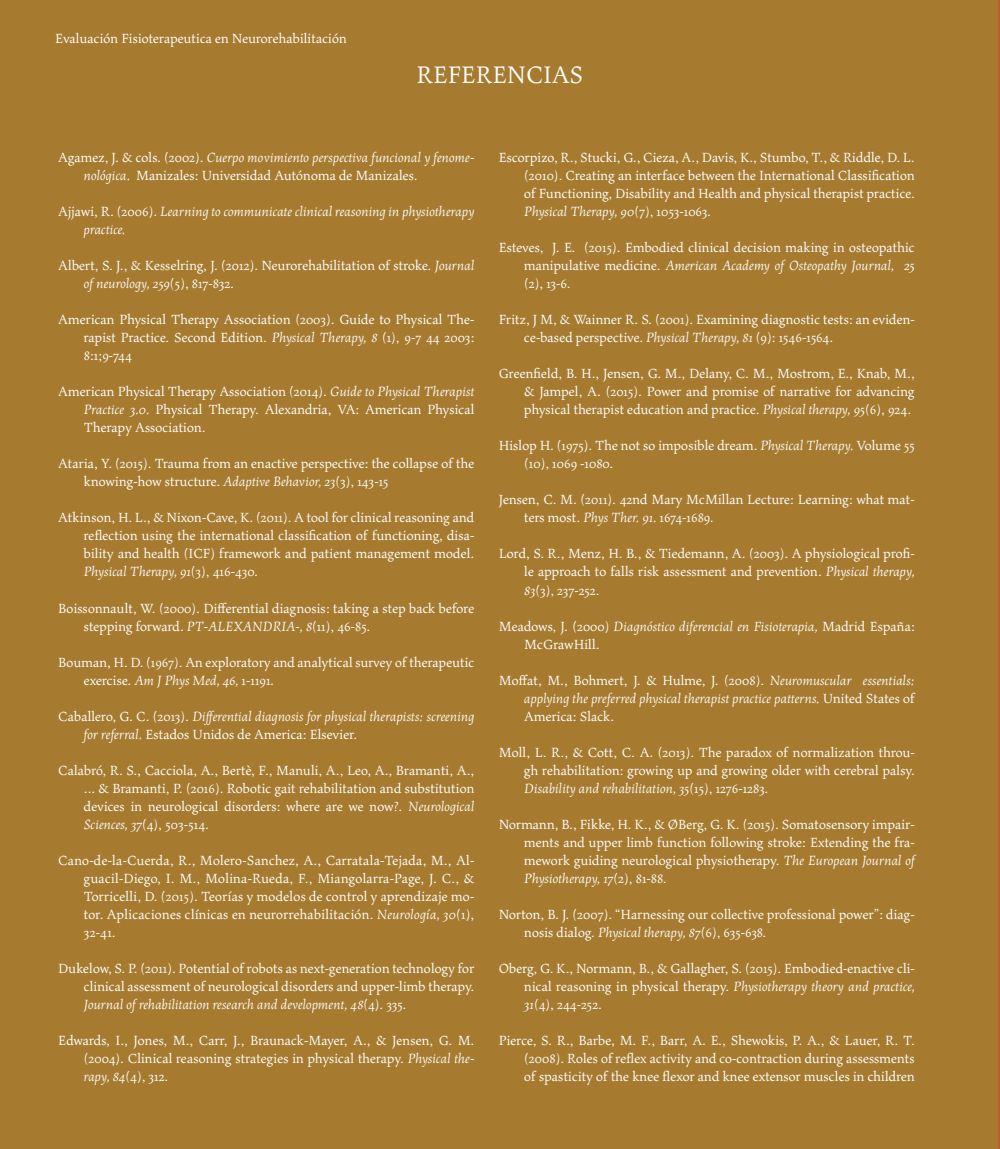
<style>
.page{position:relative;width:1000px;height:1149px;background:#fff}
.page>*{position:absolute;margin:0;border:0;box-sizing:border-box;transform-origin:0 0}
.t1{font:27px "Maiola Pro";color:#fff}
.t2{font:15px/18px "Maiola Pro";color:#fff;text-align:justify}
.t3{font:italic 15px/18px "Maiola Pro";color:#fff}
.s1{font-style:italic}
.s2{font-style:normal}
</style>
<div class="page">
<div style="left:0;top:0;width:998px;height:1148px;background:#a67b30"></div>
<svg style="left:998px;top:0;width:1px;height:1148px"></svg>
<p class="t2" style="left:55px;top:29px;width:293px">Evaluación Fisioterapeutica en Neurorehabilitación</p>
<h1 class="t1" style="left:416px;top:60px;width:168px">REFERENCIAS</h1>
<p class="t2" style="left:84px;top:149px;width:392px;text-indent:-26px">Agamez, J. &amp; cols. (2002). <span class="s1">Cuerpo movimiento perspectiva funcional y fenome&shy;nológica.</span> Manizales: Universidad Autónoma de Manizales.</p>
<p class="t3" style="left:84px;top:203px;width:392px;text-indent:-26px"><span class="s2">Ajjawi, R. (2006).</span> Learning to communicate clinical reasoning in physiotherapy practice.</p>
<p class="t2" style="left:84px;top:257px;width:392px;text-indent:-26px">Albert, S. J., &amp; Kesselring, J. (2012). Neurorehabilitation of stroke. <span class="s1">Journal of neurology, 259</span>(5), 817-832.</p>
<p class="t2" style="left:84px;top:311px;width:392px;text-indent:-26px">American Physical Therapy Association (2003). Guide to Physical The&shy;rapist Practice. Second Edition. <span class="s1">Physical Therapy, 8</span> (1), 9-7 44 2003:<br>8:1;9-744</p>
<p class="t2" style="left:84px;top:383px;width:392px;text-indent:-26px">American Physical Therapy Association (2014). <span class="s1">Guide to Physical Therapist Practice 3.0.</span> Physical Therapy. Alexandria, VA: American Physical Therapy Association.</p>
<p class="t2" style="left:84px;top:455px;width:392px;text-indent:-26px">Ataria, Y. (2015). Trauma from an enactive perspective: the collapse of the knowing-how structure. <span class="s1">Adaptive Behavior, 23</span>(3), 143-15</p>
<p class="t2" style="left:84px;top:509px;width:392px;text-indent:-26px">Atkinson, H. L., &amp; Nixon-Cave, K. (2011). A tool for clinical reasoning and reflection using the international classification of functioning, disa&shy;bility and health (ICF) framework and patient management model.<br><span class="s1">Physical Therapy, 91</span>(3), 416-430.</p>
<p class="t2" style="left:84px;top:599px;width:392px;text-indent:-26px">Boissonnault, W. (2000). Differential diagnosis: taking a step back before stepping forward. <span class="s1">PT-ALEXANDRIA-, 8</span>(11), 46-85.</p>
<p class="t2" style="left:84px;top:653px;width:392px;text-indent:-26px">Bouman, H. D. (1967). An exploratory and analytical survey of therapeutic exercise. <span class="s1">Am J Phys Med, 46,</span> 1-1191.</p>
<p class="t3" style="left:84px;top:707px;width:392px;text-indent:-26px"><span class="s2">Caballero, G. C. (2013).</span> Differential diagnosis for physical therapists: screening for referral. <span class="s2">Estados Unidos de America: Elsevier.</span></p>
<p class="t2" style="left:84px;top:761px;width:392px;text-indent:-26px">Calabró, R. S., Cacciola, A., Bertè, F., Manuli, A., Leo, A., Bramanti, A., ... &amp; Bramanti, P. (2016). Robotic gait rehabilitation and substitution devices in neurological disorders: where are we now?. <span class="s1">Neurological Sciences, 37</span>(4), 503-514.</p>
<p class="t2" style="left:84px;top:851px;width:392px;text-indent:-26px">Cano-de-la-Cuerda, R., Molero-Sanchez, A., Carratala-Tejada, M., Al&shy;guacil-Diego, I. M., Molina-Rueda, F., Miangolarra-Page, J. C., &amp; Torricelli, D. (2015). Teorías y modelos de control y aprendizaje mo&shy;tor. Aplicaciones clínicas en neurorrehabilitación. <span class="s1">Neurología, 30</span>(1), 32-41.</p>
<p class="t2" style="left:84px;top:959px;width:392px;text-indent:-26px">Dukelow, S. P. (2011). Potential of robots as next-generation technology for clinical assessment of neurological disorders and upper-limb therapy.<br><span class="s1">Journal of rehabilitation research and development, 48</span>(4). 335.</p>
<p class="t2" style="left:84px;top:1031px;width:392px;text-indent:-26px">Edwards, I., Jones, M., Carr, J., Braunack-Mayer, A., &amp; Jensen, G. M. (2004). Clinical reasoning strategies in physical therapy. <span class="s1">Physical the&shy;rapy, 84</span>(4), 312.</p>
<p class="t2" style="left:524px;top:149px;width:392px;text-indent:-26px">Escorpizo, R., Stucki, G., Cieza, A., Davis, K., Stumbo, T., &amp; Riddle, D. L. (2010). Creating an interface between the International Classification of Functioning, Disability and Health and physical therapist practice.<br><span class="s1">Physical Therapy, 90</span>(7), 1053-1063.</p>
<p class="t2" style="left:524px;top:239px;width:392px;text-indent:-26px">Esteves, J. E. (2015). Embodied clinical decision making in osteopathic manipulative medicine. <span class="s1">American Academy of Osteopathy Journal, 25 </span>(2), 13-6.</p>
<p class="t2" style="left:524px;top:311px;width:392px;text-indent:-26px">Fritz, J M, &amp; Wainner R. S. (2001). Examining diagnostic tests: an eviden&shy;ce-based perspective. <span class="s1">Physical Therapy, 81</span> (9): 1546-1564.</p>
<p class="t2" style="left:524px;top:365px;width:392px;text-indent:-26px">Greenfield, B. H., Jensen, G. M., Delany, C. M., Mostrom, E., Knab, M., &amp; Jampel, A. (2015). Power and promise of narrative for advancing physical therapist education and practice. <span class="s1">Physical therapy, 95</span>(6), 924.</p>
<p class="t2" style="left:524px;top:437px;width:392px;text-indent:-26px">Hislop H. (1975). The not so imposible dream. <span class="s1">Physical Therapy.</span> Volume 55 (10), 1069 -1080.</p>
<p class="t2" style="left:524px;top:491px;width:392px;text-indent:-26px">Jensen, C. M. (2011). 42nd Mary McMillan Lecture: Learning: what mat&shy;ters most. <span class="s1">Phys Ther. 91.</span> 1674-1689.</p>
<p class="t2" style="left:524px;top:545px;width:392px;text-indent:-26px">Lord, S. R., Menz, H. B., &amp; Tiedemann, A. (2003). A physiological profi&shy;le approach to falls risk assessment and prevention. <span class="s1">Physical therapy, 83</span>(3), 237-252.</p>
<p class="t2" style="left:524px;top:617px;width:392px;text-indent:-26px">Meadows, J. (2000) <span class="s1">Diagnóstico diferencial en Fisioterapia,</span> Madrid España:<br>McGrawHill.</p>
<p class="t3" style="left:524px;top:671px;width:392px;text-align:justify;text-indent:-26px"><span class="s2">Moffat, M., Bohmert, J. &amp; Hulme, J. (2008).</span> Neuromuscular essentials: applying the preferred physical therapist practice patterns. <span class="s2">United States of America: Slack.</span></p>
<p class="t2" style="left:524px;top:743px;width:392px;text-indent:-26px">Moll, L. R., &amp; Cott, C. A. (2013). The paradox of normalization throu&shy;gh rehabilitation: growing up and growing older with cerebral palsy.<br><span class="s1">Disability and rehabilitation, 35</span>(15), 1276-1283.</p>
<p class="t2" style="left:524px;top:815px;width:392px;text-indent:-26px">Normann, B., Fikke, H. K., &amp; ØBerg, G. K. (2015). Somatosensory impair&shy;ments and upper limb function following stroke: Extending the fra&shy;mework guiding neurological physiotherapy. <span class="s1">The European Journal of Physiotherapy, 17</span>(2), 81-88.</p>
<p class="t2" style="left:524px;top:905px;width:392px;text-indent:-26px">Norton, B. J. (2007). “Harnessing our collective professional power”: diag&shy;nosis dialog. <span class="s1">Physical therapy, 87</span>(6), 635-638.</p>
<p class="t2" style="left:524px;top:959px;width:392px;text-indent:-26px">Oberg, G. K., Normann, B., &amp; Gallagher, S. (2015). Embodied-enactive cli&shy;nical reasoning in physical therapy. <span class="s1">Physiotherapy theory and practice, 31</span>(4), 244-252.</p>
<p class="t2" style="left:524px;top:1031px;width:392px;text-indent:-26px">Pierce, S. R., Barbe, M. F., Barr, A. E., Shewokis, P. A., &amp; Lauer, R. T. (2008). Roles of reflex activity and co-contraction during assessments of spasticity of the knee flexor and knee extensor muscles in children</p>
</div>
